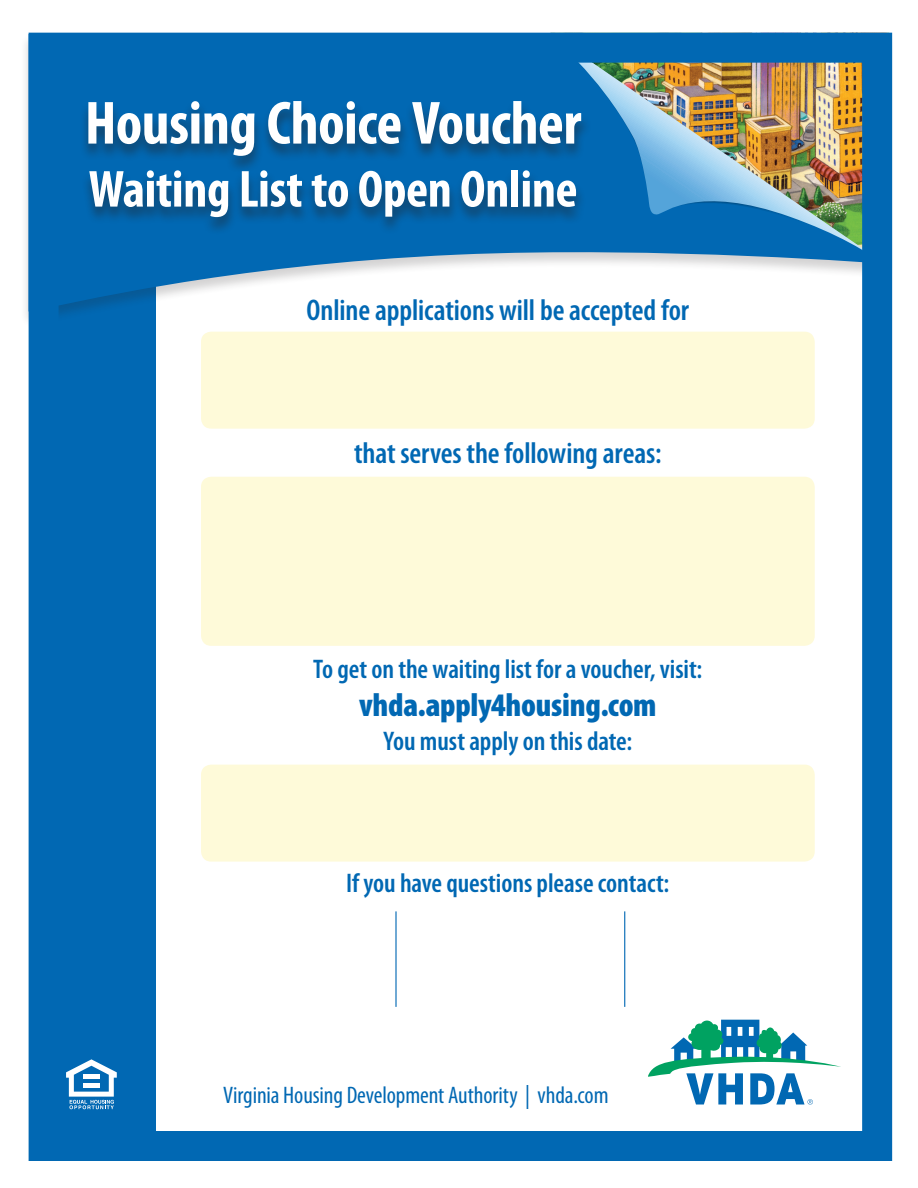
<style>
.page{position:relative;width:918px;height:1188px;background:#fff}
.page>*{position:absolute;margin:0;border:0;box-sizing:border-box;transform-origin:0 0}
.t1{font:700 condensed 61.5px "Myriad Pro";letter-spacing:-.01em;color:#fff}
.t2{font:700 condensed 52.5px "Myriad Pro";letter-spacing:-.005em;color:#fff}
.t3{font:900 condensed 33px "Myriad Pro";letter-spacing:-.01em;color:#0168b3}
.t4{font:600 condensed 30px "Myriad Pro";letter-spacing:-.005em;color:#0168b3}
.t5{font:600 condensed 27px "Myriad Pro";letter-spacing:-.005em;color:#0168b3}
.t6{font:condensed 24px "Myriad Pro";letter-spacing:-.005em;color:#0168b3}
</style>
<div class="page">
<div style="left:201px;top:332px;width:614px;height:97px;background:#fefad9;border-radius:10px"></div>
<div style="left:37px;top:36px;width:119px;height:1112px;background:#0168b3"></div>
<div style="left:201px;top:477px;width:614px;height:169px;background:#fefad9;border-radius:10px"></div>
<div style="left:20px;top:33px;width:875px;height:294px;background:#231f20;opacity:.2"></div>
<svg style="left:60px;top:64px;width:801px;height:248px;fill:#0168b3"></svg>
<img style="left:550px;top:64px;width:311px;height:205px">
<div style="left:29px;top:33px;width:863px;height:1128px;border:30px solid #0168b3"></div>
<svg style="left:66px;top:1059px;width:51px;height:50px"></svg>
<hr style="left:83px;top:1083px;width:17px;height:4px;background:#fff">
<hr style="left:83px;top:1075px;width:17px;height:4px;background:#fff">
<svg style="left:648px;top:1020px;width:193px;height:85px"></svg>
<div style="left:201px;top:765px;width:614px;height:97px;background:#fefad9;border-radius:10px"></div>
<div style="left:80px;top:100px;width:512px;height:135px;background:#231f20;opacity:.5"></div>
<hr style="left:395px;top:911px;width:2px;height:96px;background:#0168b3">
<hr style="left:624px;top:911px;width:1px;height:96px;background:#0168b3">
<h1 class="t1" style="left:85px;top:89px;width:498px">Housing Choice Voucher</h1>
<h2 class="t2" style="left:89px;top:160px;width:490px">Waiting List to Open Online</h2>
<p class="t4" style="left:307px;top:293px;width:384px">Online applications will be accepted for</p>
<p class="t4" style="left:354px;top:437px;width:309px">that serves the following areas:</p>
<p class="t5" style="left:313px;top:655px;width:391px">To get on the waiting list for a voucher, visit:</p>
<p class="t3" style="left:359px;top:686px;width:299px">vhda.apply4housing.com</p>
<p class="t5" style="left:384px;top:727px;width:250px">You must apply on this date:</p>
<p class="t5" style="left:346px;top:868px;width:325px">If you have questions please contact:</p>
<p class="t6" style="left:223px;top:1082px;width:387px">Virginia Housing Development Authority | vhda.com</p>
</div>
